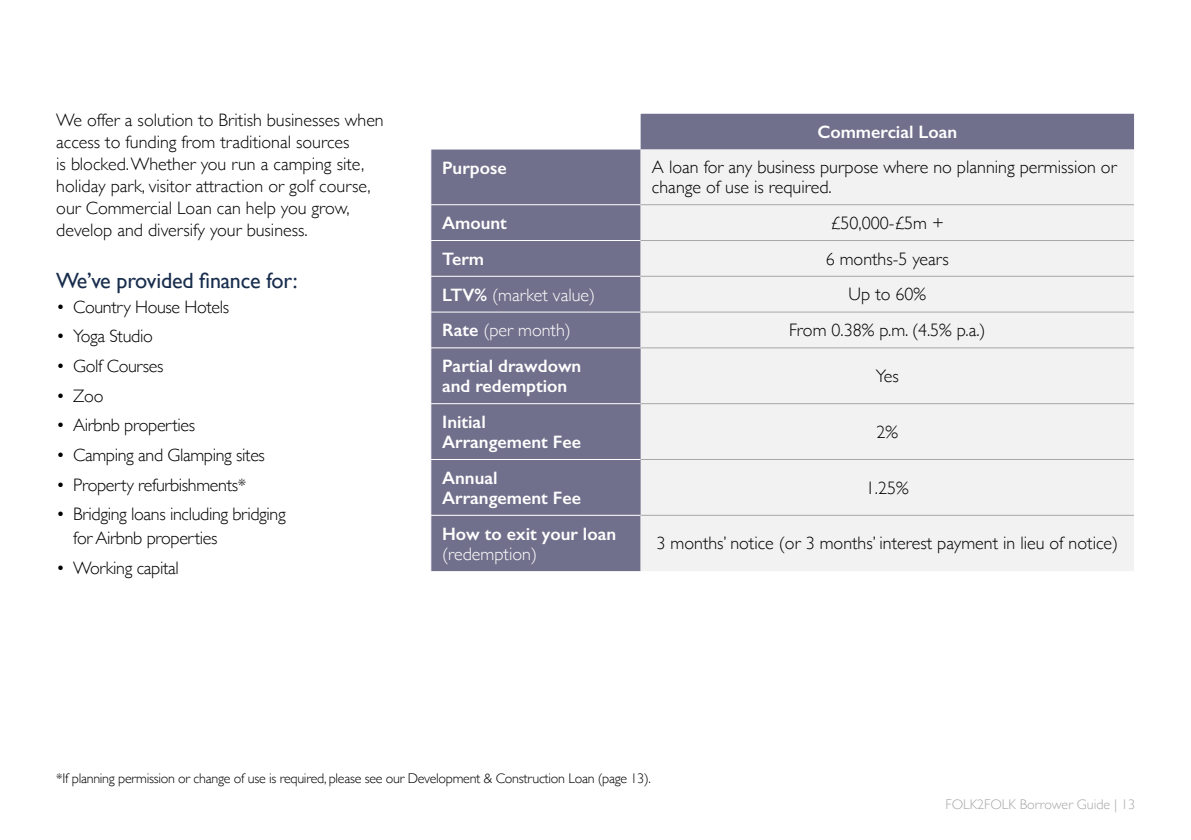
<style>
.page{position:relative;width:1191px;height:840px;background:#fff}
.page>*{position:absolute;margin:0;border:0;box-sizing:border-box;transform-origin:0 0}
.t1{font:22px "Gill Sans";letter-spacing:-.01em;color:#182d4d}
.t2{font:300 18px/22px "Gill Sans";color:#000}
.t3{font:300 18px/24px "Gill Sans";letter-spacing:-.02em;color:#000}
.t4{font:600 18px/20px "Gill Sans";color:#fff}
.t5{font:300 18px "Gill Sans";color:#fff}
.t6{font:300 14px "Gill Sans";letter-spacing:-.02em;color:#000}
.t7{font:300 14px "Gill Sans";color:#a8a8a7}
.s1{font-weight:600}
</style>
<div class="page">
<svg style="left:431px;top:114px;width:703px;height:456px;background:#83829a"></svg>
<div style="left:640px;top:149px;width:494px;height:421px;background:#f2f2f2"></div>
<div style="left:431px;top:348px;width:209px;height:166px;background:#71708c"></div>
<hr style="left:431px;top:204px;width:209px;height:1px;background:#fff">
<hr style="left:431px;top:240px;width:209px;height:1px;background:#fff">
<hr style="left:431px;top:275px;width:209px;height:1px;background:#fff">
<hr style="left:431px;top:311px;width:209px;height:1px;background:#fff">
<hr style="left:431px;top:347px;width:209px;height:1px;background:#fff">
<hr style="left:431px;top:403px;width:209px;height:1px;background:#fff">
<hr style="left:431px;top:458px;width:209px;height:1px;background:#fff">
<hr style="left:431px;top:514px;width:209px;height:1px;background:#fff">
<hr style="left:640px;top:204px;width:494px;height:1px;background:#a8a8a7">
<hr style="left:640px;top:240px;width:494px;height:1px;background:#a8a8a7">
<hr style="left:640px;top:275px;width:494px;height:1px;background:#a8a8a7">
<hr style="left:640px;top:311px;width:494px;height:1px;background:#a8a8a7">
<hr style="left:640px;top:347px;width:494px;height:1px;background:#a8a8a7">
<hr style="left:640px;top:403px;width:494px;height:1px;background:#a8a8a7">
<hr style="left:640px;top:458px;width:494px;height:1px;background:#a8a8a7">
<hr style="left:640px;top:514px;width:494px;height:1px;background:#a8a8a7">
<p class="t2" style="left:56px;top:108px;width:329px">We offer a solution to British businesses when access to funding from traditional sources<br>is blocked. Whether you run a camping site, holiday park, visitor attraction or golf course, our Commercial Loan can help you grow, develop and diversify your business.</p>
<p class="t1" style="left:56px;top:268px;width:243px">We’ve provided finance for:</p>
<p class="t3" style="left:56px;top:293px;width:174px">• Country House Hotels</p>
<p class="t3" style="left:56px;top:323px;width:98px">• Yoga Studio</p>
<p class="t3" style="left:56px;top:353px;width:109px">• Golf Courses</p>
<p class="t2" style="left:56px;top:383px;width:49px">• Zoo</p>
<p class="t3" style="left:56px;top:412px;width:140px">• Airbnb properties</p>
<p class="t3" style="left:56px;top:442px;width:210px">• Camping and Glamping sites</p>
<p class="t3" style="left:56px;top:471px;width:191px">• Property refurbishments*</p>
<p class="t3" style="left:73px;top:501px;width:214px;text-indent:-17px">• Bridging loans including bridging for Airbnb properties</p>
<p class="t3" style="left:56px;top:555px;width:124px">• Working capital</p>
<p class="t4" style="left:817px;top:122px;width:141px">Commercial Loan</p>
<p class="t4" style="left:442px;top:158px;width:66px">Purpose</p>
<p class="t2" style="left:652px;top:156px;width:466px;line-height:20px">A loan for any business purpose where no planning permission or change of use is required.</p>
<p class="t4" style="left:442px;top:213px;width:66px">Amount</p>
<p class="t2" style="left:830px;top:211px;width:115px">£50,000-£5m +</p>
<p class="t4" style="left:442px;top:248px;width:44px">Term</p>
<p class="t2" style="left:825px;top:247px;width:125px">6 months-5 years</p>
<p class="t5" style="left:442px;top:280px;width:154px"><span class="s1">LTV%</span> (market value)</p>
<p class="t2" style="left:848px;top:282px;width:79px">Up to 60%</p>
<p class="t5" style="left:442px;top:316px;width:130px"><span class="s1">Rate</span> (per month)</p>
<p class="t2" style="left:789px;top:318px;width:198px">From 0.38% p.m. (4.5% p.a.)</p>
<p class="t4" style="left:442px;top:356px;width:141px">Partial drawdown and redemption</p>
<p class="t2" style="left:876px;top:364px;width:24px">Yes</p>
<p class="t4" style="left:442px;top:411px;width:140px">Initial<br>Arrangement Fee</p>
<p class="t2" style="left:876px;top:420px;width:23px">2%</p>
<p class="t4" style="left:442px;top:467px;width:140px">Annual<br>Arrangement Fee</p>
<p class="t2" style="left:866px;top:475px;width:44px">1.25%</p>
<p class="t4" style="left:442px;top:523px;width:175px">How to exit your loan</p>
<p class="t5" style="left:442px;top:539px;width:96px">(redemption)</p>
<p class="t2" style="left:656px;top:531px;width:463px">3 months’ notice (or 3 months’ interest payment in lieu of notice)</p>
<p class="t6" style="left:56px;top:767px;width:596px">*If planning permission or change of use is required, please see our Development &amp; Construction Loan (page 13).</p>
<p class="t7" style="left:945px;top:792px;width:191px">FOLK2FOLK Borrower Guide | 13</p>
</div>
